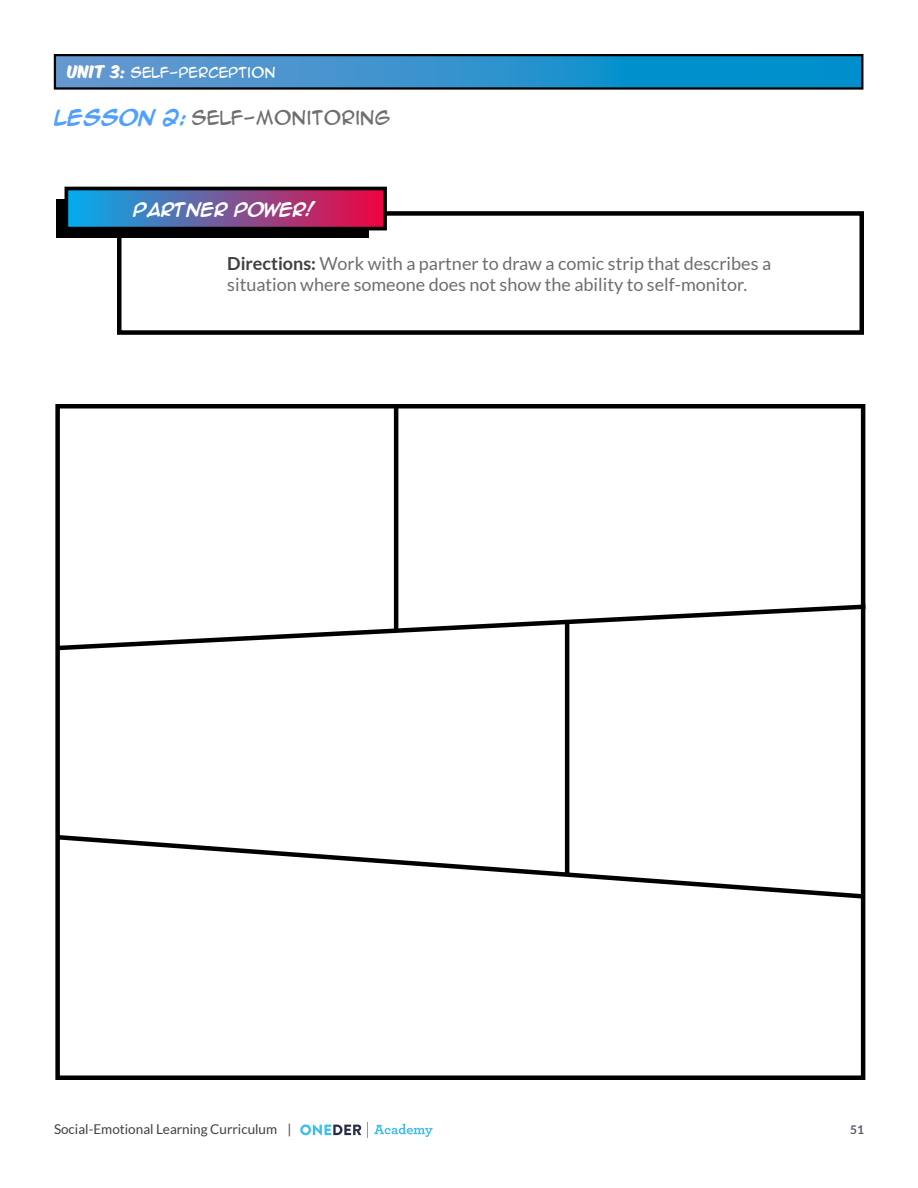
<style>
.page{position:relative;width:918px;height:1188px;background:#fff}
.page>*{position:absolute;margin:0;border:0;box-sizing:border-box;transform-origin:0 0}
.t1{font:18px/21px "Lato";color:#6d6e71}
.t2{font:18px "Anime Ace";color:#6d6e71}
.t3{font:700 15.6px "Anime Ace";color:#fff}
.t4{font:13.5px "Lato";color:#414042}
.t5{font:13.5px "Anime Ace";color:#fff}
.t6{font:700 12px "Lato";color:#59586b}
.s1{font-family:"Komika Axis";font-size:15px}
.s2{font-weight:700;color:#50a0ff}
.s3{font-weight:700;color:#414042}
</style>
<div class="page">
<svg style="left:300px;top:1124px;width:61px;height:11px"></svg>
<svg style="left:367px;top:1122px;width:1px;height:16px"></svg>
<svg style="left:374px;top:1124px;width:59px;height:13px"></svg>
<div style="left:117px;top:211px;width:747px;height:124px;border:4px solid #000"></div>
<div style="left:56px;top:199px;width:313px;height:39px;background:#000"></div>
<div style="left:66px;top:189px;width:319px;height:40px;background:linear-gradient(to right,#00aeef,#f00241)"></div>
<div style="left:65px;top:187px;width:322px;height:43px;border:4px solid #000"></div>
<svg style="left:57px;top:57px;width:803px;height:30px;background:#2e93cd"></svg>
<div style="left:54px;top:54px;width:809px;height:36px;border:2px solid #000"></div>
<div style="left:55px;top:404px;width:810px;height:676px;border:4px solid #000"></div>
<svg style="left:55px;top:602px;width:811px;height:51px"></svg>
<svg style="left:55px;top:832px;width:811px;height:69px"></svg>
<hr style="left:394px;top:404px;width:4px;height:227px;background:#000">
<hr style="left:565px;top:622px;width:4px;height:252px;background:#000">
<p class="t5" style="left:68px;top:65px;width:209px"><span class="s1">Unit 3:</span> SELF-PERCEPTION</p>
<p class="t2" style="left:54px;top:108px;width:338px"><span class="s2">LESSON 2:</span> SELF-MONITORING</p>
<p class="t3" style="left:134px;top:201px;width:183px">PARTNER POWER!</p>
<p class="t1" style="left:227px;top:252px;width:545px"><span class="s3">Directions:</span> Work with a partner to draw a comic strip that describes a situation where someone does not show the ability to self-monitor.</p>
<p class="t4" style="left:54px;top:1121px;width:239px">Social-Emotional Learning Curriculum |</p>
<p class="t6" style="left:850px;top:1122px;width:15px">51</p>
</div>
